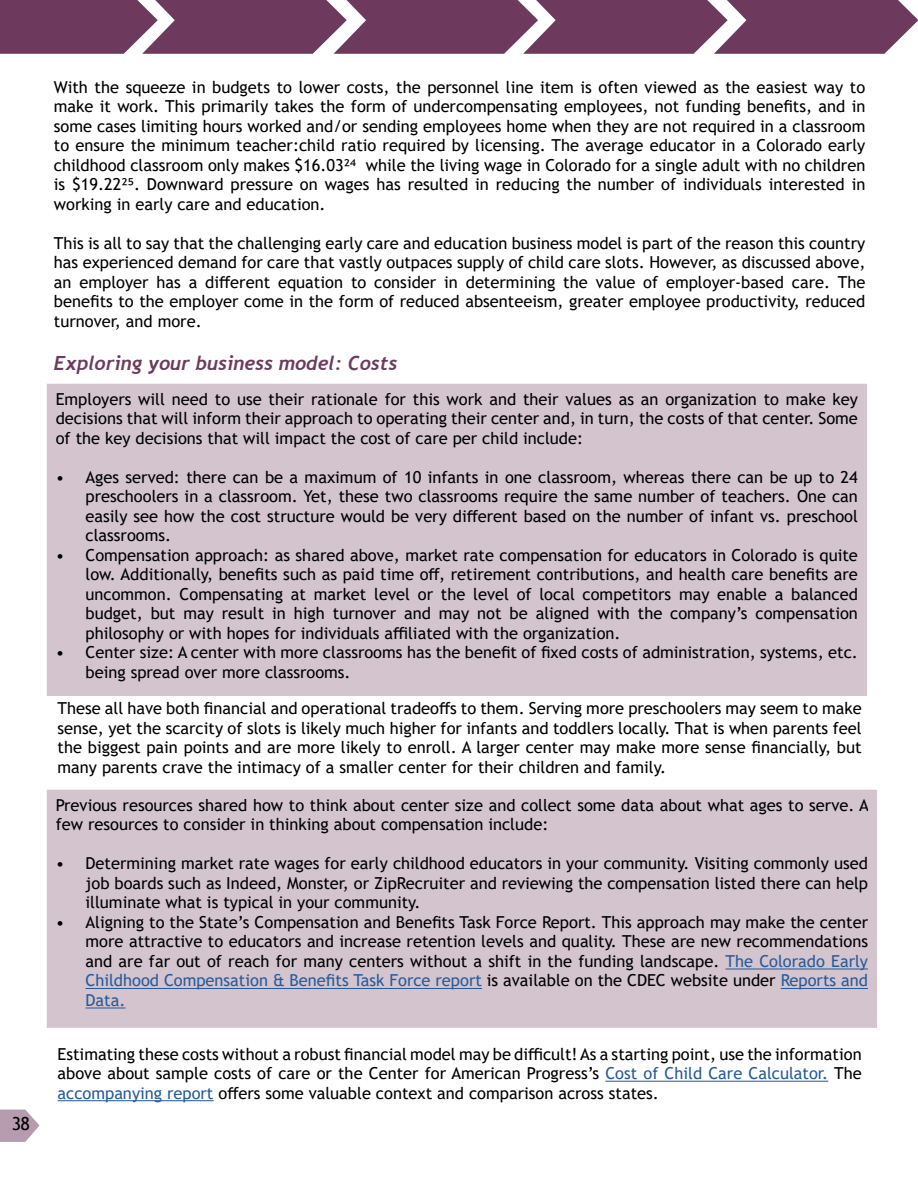
<style>
.page{position:relative;width:918px;height:1188px;background:#fff}
.page>*{position:absolute;margin:0;border:0;box-sizing:border-box;transform-origin:0 0}
.t1{font:italic 700 19.5px "Trebuchet";color:#6d3a5d}
.t2{font:18px "Trebuchet MS";color:#000}
.t3{font:16.5px/19.5px "Trebuchet MS";color:#000;text-align:justify}
.s1{color:#275b9b}
</style>
<div class="page">
<svg style="left:0;top:0;width:918px;height:54px"></svg>
<div style="left:46px;top:383px;width:821px;height:313px;background:#d3c4ce"></div>
<div style="left:46px;top:789px;width:831px;height:239px;background:#d3c4ce"></div>
<hr style="left:605px;top:1081px;width:223px;height:1px;background:#275b9b">
<hr style="left:58px;top:1100px;width:156px;height:1px;background:#275b9b">
<svg style="left:0;top:1110px;width:40px;height:32px"></svg>
<p class="t2" style="left:12px;top:1113px;width:20px">38</p>
<p class="t3" style="left:54px;top:77px;width:813px">With the squeeze in budgets to lower costs, the personnel line item is often viewed as the easiest way to make it work. This primarily takes the form of undercompensating employees, not funding benefits, and in some cases limiting hours worked and/or sending employees home when they are not required in a classroom to ensure the minimum teacher:child ratio required by licensing. The average educator in a Colorado early childhood classroom only makes $16.0324 while the living wage in Colorado for a single adult with no children is $19.222⁵. Downward pressure on wages has resulted in reducing the number of individuals interested in working in early care and education.</p>
<p class="t3" style="left:54px;top:233px;width:813px">This is all to say that the challenging early care and education business model is part of the reason this country has experienced demand for care that vastly outpaces supply of child care slots. However, as discussed above, an employer has a different equation to consider in determining the value of employer-based care. The benefits to the employer come in the form of reduced absenteeism, greater employee productivity, reduced turnover, and more.</p>
<p class="t1" style="left:54px;top:351px;width:345px">Exploring your business model: Costs</p>
<p class="t3" style="left:56px;top:389px;width:804px">Employers will need to use their rationale for this work and their values as an organization to make key decisions that will inform their approach to operating their center and, in turn, the costs of that center. Some of the key decisions that will impact the cost of care per child include:</p>
<p class="t3" style="left:86px;top:467px;width:774px;text-indent:-30px">• Ages served: there can be a maximum of 10 infants in one classroom, whereas there can be up to 24 preschoolers in a classroom. Yet, these two classrooms require the same number of teachers. One can easily see how the cost structure would be very different based on the number of infant vs. preschool classrooms.</p>
<p class="t3" style="left:86px;top:545px;width:774px;text-indent:-30px">• Compensation approach: as shared above, market rate compensation for educators in Colorado is quite low. Additionally, benefits such as paid time off, retirement contributions, and health care benefits are uncommon. Compensating at market level or the level of local competitors may enable a balanced budget, but may result in high turnover and may not be aligned with the company’s compensation philosophy or with hopes for individuals affiliated with the organization.</p>
<p class="t3" style="left:86px;top:643px;width:774px;text-indent:-30px">• Center size: A center with more classrooms has the benefit of fixed costs of administration, systems, etc. being spread over more classrooms.</p>
<p class="t3" style="left:58px;top:699px;width:806px">These all have both financial and operational tradeoffs to them. Serving more preschoolers may seem to make sense, yet the scarcity of slots is likely much higher for infants and toddlers locally. That is when parents feel the biggest pain points and are more likely to enroll. A larger center may make more sense financially, but many parents crave the intimacy of a smaller center for their children and family.</p>
<p class="t3" style="left:56px;top:795px;width:815px">Previous resources shared how to think about center size and collect some data about what ages to serve. A few resources to consider in thinking about compensation include:</p>
<p class="t3" style="left:86px;top:854px;width:784px;text-indent:-30px">• Determining market rate wages for early childhood educators in your community. Visiting commonly used job boards such as Indeed, Monster, or ZipRecruiter and reviewing the compensation listed there can help illuminate what is typical in your community.</p>
<p class="t3" style="left:86px;top:912px;width:784px;text-indent:-30px">• Aligning to the State’s Compensation and Benefits Task Force Report. This approach may make the center more attractive to educators and increase retention levels and quality. These are new recommendations and are far out of reach for many centers without a shift in the funding landscape. <span class="s1">The Colorado Early Childhood Compensation &amp; Benefits Task Force report</span> is available on the CDEC website under <span class="s1">Reports and Data.</span></p>
<p class="t3" style="left:58px;top:1044px;width:806px">Estimating these costs without a robust financial model may be difficult! As a starting point, use the information above about sample costs of care or the Center for American Progress’s <span class="s1">Cost of Child Care Calculator.</span> The <span class="s1">accompanying report</span> offers some valuable context and comparison across states.</p>
</div>
